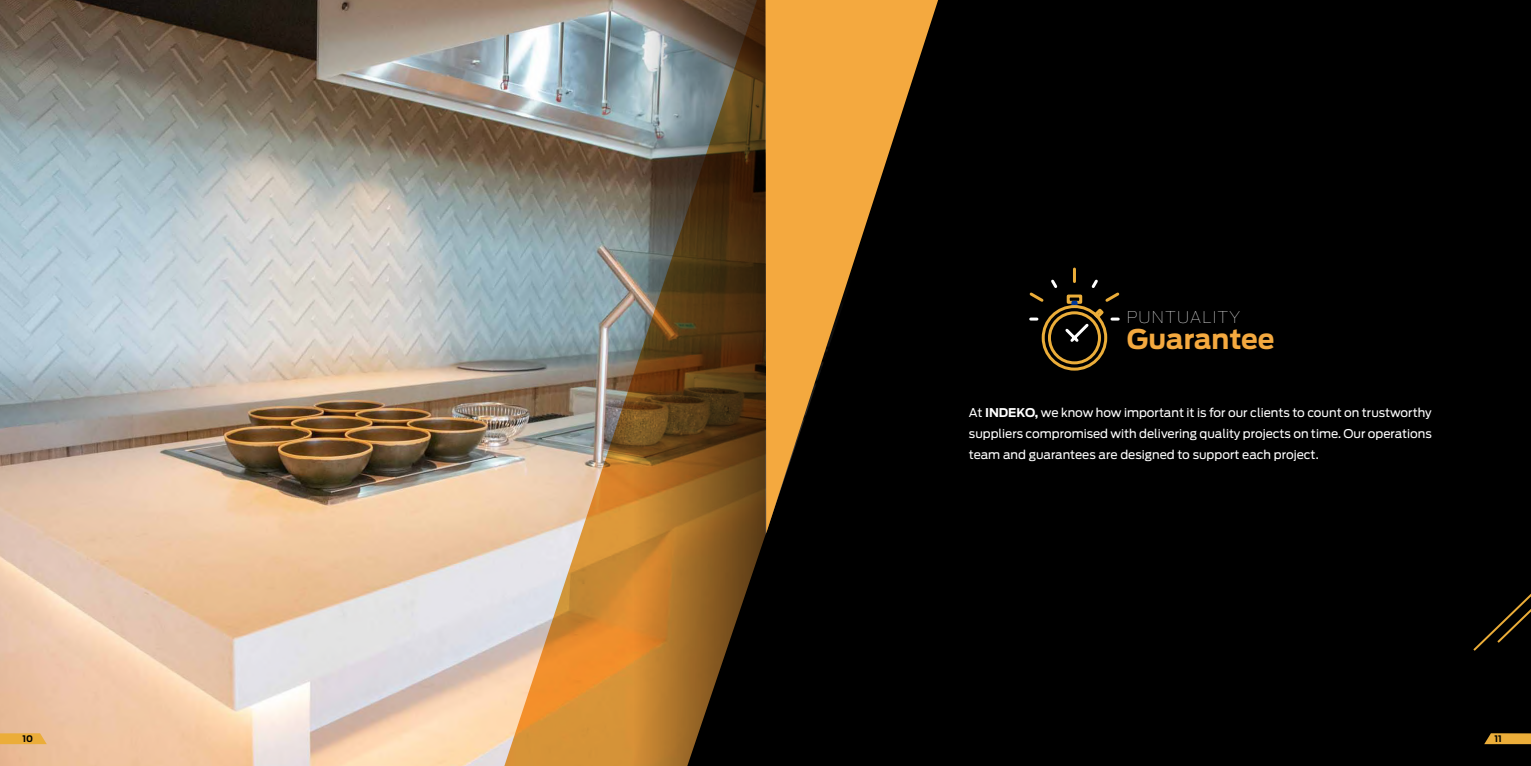
<style>
.page{position:relative;width:1531px;height:766px;background:#fff}
.page>*{position:absolute;margin:0;border:0;box-sizing:border-box;transform-origin:0 0}
.t1{font:700 27px "Antenna";color:#f4a93f}
.t2{font:100 16px "Antenna";letter-spacing:.075em;color:#fff}
.t3{font:12px/21px "Antenna";color:#fff;text-align:justify}
.t4{font:700 9px "Antenna";color:#000}
.s1{font-weight:700}
</style>
<div class="page">
<div style="left:0;top:0;width:1531px;height:765px;background:#000"></div>
<img style="left:0;top:0;width:766px;height:765px">
<svg style="left:0;top:726px;width:47px;height:18px"></svg>
<img style="left:504px;top:0;width:261px;height:765px">
<svg style="left:1484px;top:733px;width:47px;height:11px"></svg>
<svg style="left:1473px;top:593px;width:58px;height:58px"></svg>
<svg style="left:1029px;top:269px;width:91px;height:102px"></svg>
<svg style="left:765px;top:0;width:173px;height:533px"></svg>
<h2 class="t2" style="left:1127px;top:308px;width:115px">PUNTUALITY</h2>
<h1 class="t1" style="left:1127px;top:323px;width:149px">Guarantee</h1>
<p class="t3" style="left:969px;top:402px;width:464px">At <span class="s1">INDEKO,</span> we know how important it is for our clients to count on trustworthy suppliers compromised with delivering quality projects on time. Our operations team and guarantees are designed to support each project.</p>
<p class="t4" style="left:23px;top:733px;width:12px">10</p>
<p class="t4" style="left:1494px;top:733px;width:9px">11</p>
</div>
